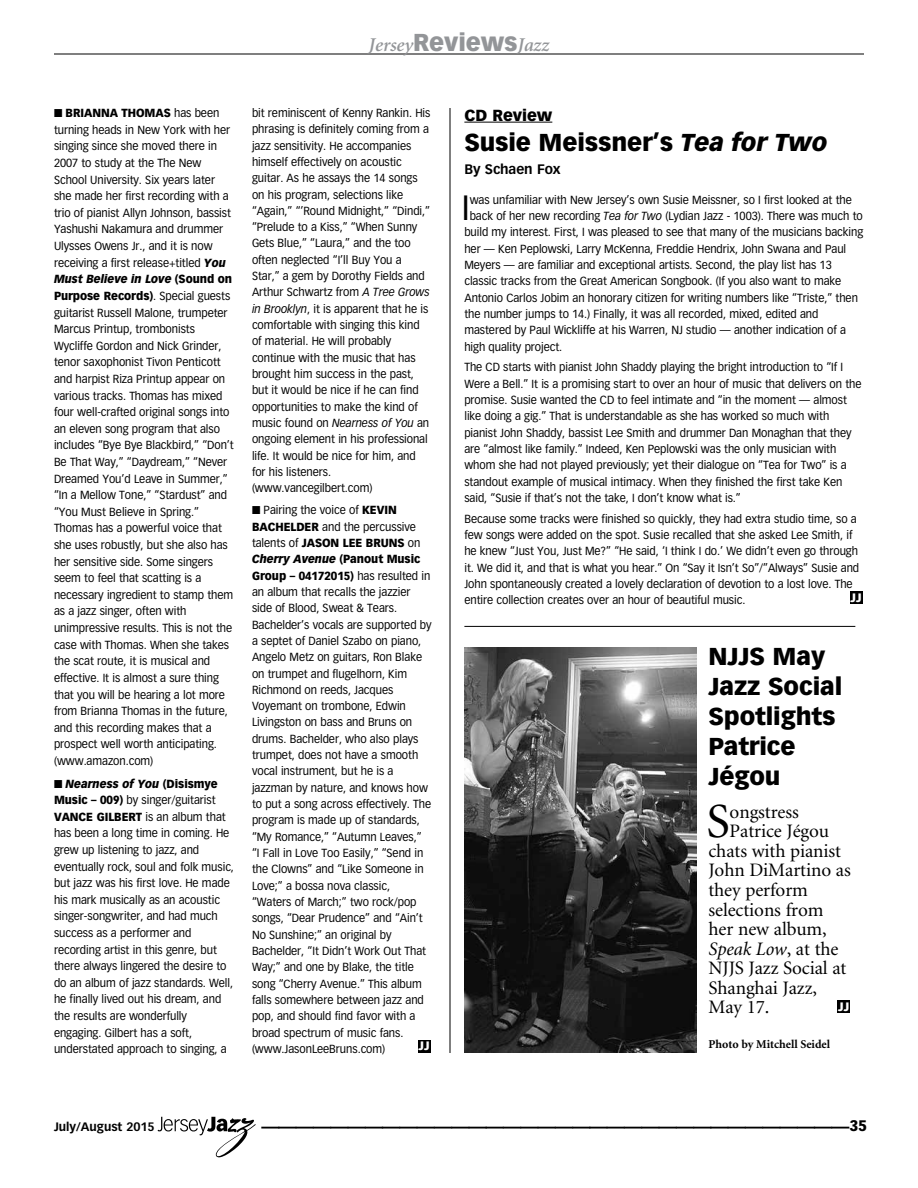
<style>
.page{position:relative;width:918px;height:1188px;background:#fff}
.page>*{position:absolute;margin:0;border:0;box-sizing:border-box;transform-origin:0 0}
.t1{font:49.05px "Minion";color:#000}
.t2{font:700 36px "Vectora LH";color:#000}
.t3{font:34.5px "Vectora LH";color:#000;scale:.95 1}
.t4{font:900 24px/30px "Vectora LH";letter-spacing:-.005em;color:#000}
.t5{font:italic 600 19.5px "Minion";letter-spacing:-.005em;color:#939598}
.t6{font:19.05px "Minion";letter-spacing:-.005em;color:#000}
.t7{font:italic 19.05px "Minion";letter-spacing:-.005em;color:#000}
.t8{font:900 15.75px "Vectora LH";letter-spacing:-.005em;color:#000}
.t9{font:900 15px "Vectora LH";color:#000}
.t10{font:700 13.5px "Vectora LH";letter-spacing:-.005em;color:#000}
.t11{font:700 12px "Minion";color:#000}
.t12{font:700 12px "Vectora LH";color:#000}
.t13{font:900 12px "Vectora LH";color:#fff}
.t14{font:11.55px/16.4px "Vectora LH";letter-spacing:-.005em;color:#000;scale:.95 1}
.t15{font:900 11.55px/16.6px "Vectora LH";letter-spacing:-.005em;color:#000;scale:.95 1}
.s1{font-family:"Vectora LH";font-weight:900;font-style:normal;font-size:24px}
.s2{font-weight:900}
.s3{font-weight:900;font-style:italic}
.s4{font-style:italic}
.s5{font-weight:400}
.s6{font-style:normal}
</style>
<div class="page">
<hr style="left:54px;top:54px;width:810px;height:1px;background:#000">
<svg style="left:158px;top:1117px;width:98px;height:40px"></svg>
<div style="left:418px;top:1040px;width:12px;height:13px;background:#000"></div>
<hr style="left:464px;top:122px;width:88px;height:1px;background:#000">
<div style="left:850px;top:591px;width:12px;height:13px;background:#000"></div>
<hr style="left:450px;top:108px;width:1px;height:945px;background:#000">
<img style="left:464px;top:647px;width:232px;height:406px">
<div style="left:837px;top:1000px;width:13px;height:13px;background:#000"></div>
<hr style="left:464px;top:626px;width:391px;height:1px;background:#000">
<h3 class="t5" style="left:369px;top:35px;width:182px">Jersey<span class="s1">Reviews</span>Jazz</h3>
<p class="t14" style="left:54px;top:105px;width:191px;text-indent:91px"><span class="s2">MAS</span> has been turning heads in New York with her singing since she moved there in<br>2007 to study at the The New<br>School University. Six years later she made her first recording with a trio of pianist Allyn Johnson, bassist<br>Yashushi Nakamura and drummer<br>Ulysses Owens Jr., and it is now receiving a first release+titled <span class="s3">You<br>Must Believe in Love</span> <span class="s2">(Sound on<br>Purpose Records)</span>. Special guests guitarist Russell Malone, trumpeter<br>Marcus Printup, trombonists<br>Wycliffe Gordon and Nick Grinder, tenor saxophonist Tivon Penticott and harpist Riza Printup appear on various tracks. Thomas has mixed four well-crafted original songs into an eleven song program that also includes “Bye Bye Blackbird,” “Don’t<br>Be That Way,” “Daydream,” “Never<br>Dreamed You’d Leave in Summer,” “In a Mellow Tone,” “Stardust” and “You Must Believe in Spring.”<br>Thomas has a powerful voice that she uses robustly, but she also has her sensitive side. Some singers seem to feel that scatting is a necessary ingredient to stamp them as a jazz singer, often with unimpressive results. This is not the case with Thomas. When she takes the scat route, it is musical and effective. It is almost a sure thing that you will be hearing a lot more from Brianna Thomas in the future, and this recording makes that a prospect well worth anticipating. (www.amazon.com)</p>
<p class="t15" style="left:54px;top:775px;width:174px">■ <span class="s4">Nearness of You</span> (D isismye<br>Music – 009) <span class="s5">by singer/guitarist<br></span>VANCE GILBERT</p>
<p class="t15" style="left:54px;top:105px;width:81px">■ BRIANNA THO</p>
<p class="t14" style="left:54px;top:808px;width:191px;text-indent:92px">is an album that has been a long time in coming. He grew up listening to jazz, and eventually rock, soul and folk music, but jazz was his first love. He made his mark musically as an acoustic singer-songwriter, and had much success as a performer and recording artist in this genre, but there always lingered the desire to do an album of jazz standards. Well, he finally lived out his dream, and the results are wonderfully engaging. Gilbert has a soft, understated approach to singing, a</p>
<p class="t14" style="left:252px;top:105px;width:189px">bit reminiscent of Kenny Rankin. His phrasing is definitely coming from a jazz sensitivity. He accompanies himself effectively on acoustic guitar. As he assays the 14 songs on his program, selections like “Again,” “’Round Midnight,” “Dindi,” “Prelude to a Kiss,” “When Sunny<br>Gets Blue,” “Laura,” and the too often neglected “I’ll Buy You a<br>Star,” a gem by Dorothy Fields and<br>Arthur Schwartz from <span class="s4">A Tree Grows in Brooklyn</span>, it is apparent that he is comfortable with singing this kind of material. He will probably continue with the music that has brought him success in the past, but it would be nice if he can find opportunities to make the kind of music found on <span class="s4">Nearness of You</span> an ongoing element in his professional life. It would be nice for him, and for his listeners. (www.vancegilbert.com)</p>
<p class="t14" style="left:252px;top:502px;width:154px">■ Pairing the voice of <span class="s2">KEVIN<br>BACHE</span></p>
<p class="t14" style="left:252px;top:518px;width:191px;text-indent:70px">and the percussive talents of <span class="s2">JASON LEE BRU NS</span> on<br><span class="s3">Cherry Avenue</span> <span class="s2">(Panout Music<br>G roup – 04172015)</span> has resulted in an album that recalls the jazzier side of Blood, Sweat &amp; Tears.<br>Bachelder’s vocals are supported by a septet of Daniel Szabo on piano,<br>Angelo Metz on guitars, Ron Blake on trumpet and flugelhorn, Kim<br>Richmond on reeds, Jacques<br>Voyemant on trombone, Edwin<br>Livingston on bass and Bruns on drums. Bachelder, who also plays trumpet, does not have a smooth vocal instrument, but he is a jazzman by nature, and knows how to put a song across effectively. The program is made up of standards, “My Romance,” “Autumn Leaves,” “I Fall in Love Too Easily,” “Send in the Clowns” and “Like Someone in<br>Love;” a bossa nova classic, “Waters of March;” two rock/pop songs, “Dear Prudence” and “Ain’t<br>No Sunshine;” an original by<br>Bachelder, “It Didn’t Work Out That<br>Way;” and one by Blake, the title song “Cherry Avenue.” This album falls somewhere between jazz and pop, and should find favor with a broad spectrum of music fans. (www.JasonLeeBruns.com)</p>
<p class="t15" style="left:291px;top:518px;width:15px">LDER</p>
<p class="t13" style="left:419px;top:1039px;width:13px">JJ</p>
<h3 class="t8" style="left:464px;top:105px;width:89px">CD Review</h3>
<h3 class="t4" style="left:464px;top:127px;width:365px">Susie Meissner’s <span class="s4">Tea for Two</span></h3>
<p class="t10" style="left:464px;top:161px;width:98px">By Schaen Fox</p>
<h3 class="t3" style="left:462px;top:187px;width:10px">I</h3>
<p class="t14" style="left:470px;top:191px;width:404px">was unfamiliar with New Jersey’s own Susie Meissner, so I first looked at the</p>
<p class="t14" style="left:470px;top:208px;width:415px">back of her new recording <span class="s4">Tea for Two</span> (Lydian Jazz - 1003). There was much to</p>
<p class="t14" style="left:464px;top:224px;width:421px">build my interest. First, I was pleased to see that many of the musicians backing</p>
<p class="t14" style="left:464px;top:240px;width:403px">her — Ken Peplowski, Larry McKenna, Freddie Hendrix, John Swana and Paul</p>
<p class="t14" style="left:464px;top:257px;width:388px">Meyers — are familiar and exceptional artists. Second, the play list has 13</p>
<p class="t14" style="left:464px;top:273px;width:398px">classic tracks from the Great American Songbook. (If you also want to make</p>
<p class="t14" style="left:464px;top:289px;width:416px">Antonio Carlos Jobim an honorary citizen for writing numbers like “Triste,” then</p>
<p class="t14" style="left:464px;top:306px;width:374px">the number jumps to 14.) Finally, it was all recorded, mixed, edited and</p>
<p class="t14" style="left:464px;top:322px;width:403px">mastered by Paul Wickliffe at his Warren, NJ studio — another indication of a</p>
<p class="t14" style="left:464px;top:338px;width:105px">high quality project.</p>
<p class="t14" style="left:464px;top:359px;width:419px">The CD starts with pianist John Shaddy playing the bright introduction to “If I Were a Bell.” It is a promising start to over an hour of music that delivers on the promise. Susie wanted the CD to feel intimate and “in the moment — almost like doing a gig.” That is understandable as she has worked so much with pianist John Shaddy, bassist Lee Smith and drummer Dan Monaghan that they are “almost like family.” Indeed, Ken Peplowski was the only musician with whom she had not played previously; yet their dialogue on “Tea for Two” is a standout example of musical intimacy. When they finished the first take Ken said, “Susie if that’s not the take, I don’t know what is.”</p>
<p class="t14" style="left:464px;top:510px;width:417px">Because some tracks were finished so quickly, they had extra studio time, so a few songs were added on the spot. Susie recalled that she asked Lee Smith, if he knew “Just You, Just Me?” “He said, ‘I think I do.’ We didn’t even go through it. We did it, and that is what you hear.” On “Say it Isn’t So”/”Always” Susie and John spontaneously created a lovely declaration of devotion to a lost love. The entire collection creates over an hour of beautiful music.</p>
<p class="t13" style="left:851px;top:590px;width:13px">JJ</p>
<h3 class="t4" style="left:708px;top:641px;width:135px">NJJS May<br>Jazz Social<br>Spotlights<br>Patrice<br>Jégou</h3>
<h1 class="t1" style="left:707px;top:798px;width:25px">S</h1>
<h3 class="t6" style="left:730px;top:803px;width:71px">ongstress</h3>
<h3 class="t6" style="left:730px;top:822px;width:101px">Patrice Jégou</h3>
<h3 class="t6" style="left:708px;top:842px;width:134px">chats with pianist</h3>
<h3 class="t6" style="left:708px;top:861px;width:144px">John DiMartino as</h3>
<h3 class="t6" style="left:708px;top:881px;width:101px">they perform</h3>
<h3 class="t6" style="left:708px;top:900px;width:117px">selections from</h3>
<h3 class="t6" style="left:708px;top:920px;width:120px">her new album,</h3>
<h3 class="t7" style="left:708px;top:939px;width:132px">Speak Low<span class="s6">, at the</span></h3>
<h3 class="t6" style="left:708px;top:959px;width:139px">NJJS Jazz Social at</h3>
<h3 class="t6" style="left:708px;top:978px;width:110px">Shanghai Jazz,</h3>
<h3 class="t6" style="left:708px;top:998px;width:62px">May 17.</h3>
<p class="t13" style="left:838px;top:999px;width:13px">JJ</p>
<p class="t11" style="left:708px;top:1038px;width:123px">Photo by Mitchell Seidel</p>
<p class="t12" style="left:54px;top:1120px;width:102px">July/August 2015</p>
<h2 class="t2" style="left:261px;top:1089px;width:590px">__________________________________</h2>
<p class="t9" style="left:849px;top:1117px;width:19px">35</p>
</div>
